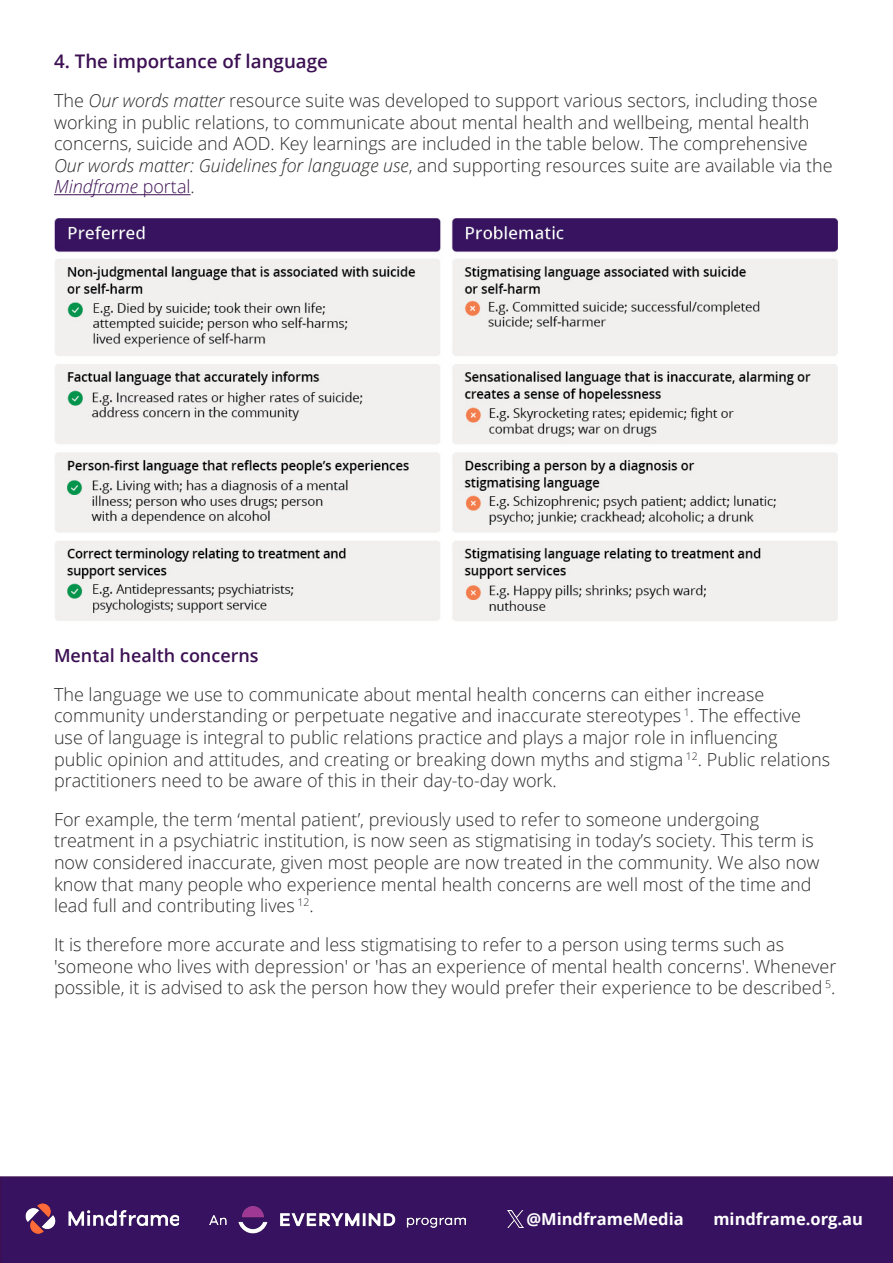
<style>
.page{position:relative;width:893px;height:1263px;background:#fff}
.page>*{position:absolute;margin:0;border:0;box-sizing:border-box;transform-origin:0 0}
.t1{font:600 18.75px "Open Sans";color:#3c1053}
.t2{font:300 18px/21.6px "Open Sans";color:#2c2a29}
.t3{font:600 18px "Open Sans";color:#3c1053}
.t4{font:700 16.5px "Open Sans";color:#fff}
.s1{font-style:italic}
.s2{font-style:italic;color:#3c1053}
.s3{color:#3c1053}
</style>
<div class="page">
<hr style="left:54px;top:194px;width:137px;height:1px;background:#3c1053">
<img style="left:54px;top:219px;width:784px;height:402px">
<div style="left:0;top:1176px;width:893px;height:87px;background:#371260"></div>
<img style="left:25px;top:1203px;width:153px;height:30px">
<div style="left:23px;top:1199px;width:157px;height:39px;border:1px solid #371260"></div>
<div style="left:713px;top:1208px;width:150px;height:25px;background:#371260"></div>
<img style="left:210px;top:1205px;width:256px;height:28px">
<div style="left:526px;top:1208px;width:163px;height:28px;background:#371260"></div>
<img style="left:508px;top:1211px;width:16px;height:16px">
<h2 class="t1" style="left:54px;top:49px;width:275px">4. The importance of language</h2>
<h2 class="t2" style="left:54px;top:89px;width:780px">The <span class="s1">Our words matter</span> resource suite was developed to support various sectors, including those working in public relations, to communicate about mental health and wellbeing, mental health concerns, suicide and AOD. Key learnings are included in the table below. The comprehensive <span class="s1">Our words matter: Guidelines for language use</span>, and supporting resources suite are available via the <span class="s2">Mindframe</span> <span class="s3">portal</span>.</h2>
<h2 class="t3" style="left:54px;top:643px;width:206px">Mental health concerns</h2>
<h2 class="t2" style="left:54px;top:683px;width:778px">The language we use to communicate about mental health concerns can either increase community understanding or perpetuate negative and inaccurate stereotypes <sup>1</sup>. The effective use of language is integral to public relations practice and plays a major role in influencing public opinion and attitudes, and creating or breaking down myths and stigma <sup>12</sup>. Public relations practitioners need to be aware of this in their day-to-day work.</h2>
<h2 class="t2" style="left:54px;top:808px;width:767px">For example, the term ‘mental patient’, previously used to refer to someone undergoing treatment in a psychiatric institution, is now seen as stigmatising in today’s society. This term is now considered inaccurate, given most people are now treated in the community. We also now know that many people who experience mental health concerns are well most of the time and lead full and contributing lives <sup>12</sup>.</h2>
<h2 class="t2" style="left:54px;top:933px;width:784px">It is therefore more accurate and less stigmatising to refer to a person using terms such as 'someone who lives with depression' or 'has an experience of mental health concerns'. Whenever possible, it is advised to ask the person how they would prefer their experience to be described <sup>5</sup>.</h2>
<p class="t4" style="left:526px;top:1208px;width:159px">@MindframeMedia</p>
<p class="t4" style="left:713px;top:1208px;width:151px">mindframe.org.au</p>
</div>
